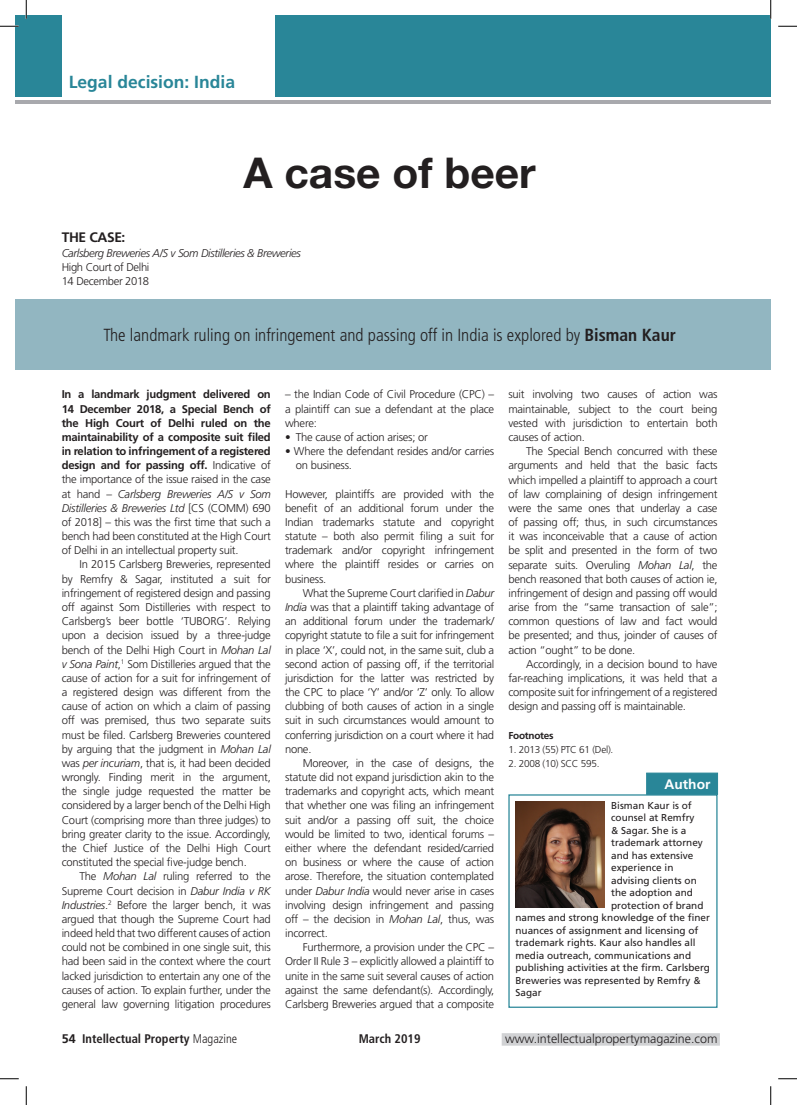
<style>
.page{position:relative;width:797px;height:1105px;background:#fff}
.page>*{position:absolute;margin:0;border:0;box-sizing:border-box;transform-origin:0 0}
.t1{font:700 42.5px "Helvetica Neue LT Std";color:#231f20}
.t2{font:300 condensed 17.5px "Frutiger LT Std";color:#231f20}
.t3{font:700 17.5px "Frutiger LT Std";color:#298698}
.t4{font:700 13.75px "Frutiger LT Std";letter-spacing:-.025em;color:#231f20}
.t5{font:700 13.75px "Frutiger LT Std";color:#fff}
.t6{font:700 condensed 12.5px "Frutiger LT Std";color:#231f20}
.t7{font:300 12.5px "Frutiger LT Std";color:#231f20}
.t8{font:300 11.25px/14.1px "Frutiger LT Std";letter-spacing:-.02em;color:#231f20;text-align:justify}
.t9{font:700 11.25px/14.1px "Frutiger LT Std";letter-spacing:-.02em;color:#231f20;text-align:justify}
.t10{font:italic 300 11.25px "Frutiger LT Std";letter-spacing:-.03em;color:#231f20}
.t11{font:10px "Frutiger LT Std";color:#231f20}
.t12{font:300 10px "Frutiger LT Std";letter-spacing:-.025em;color:#231f20}
.t13{font:700 10px "Frutiger LT Std";letter-spacing:-.025em;color:#231f20}
.s1{font-weight:700}
.s2{font-weight:300}
.s3{font-weight:300;font-style:italic}
.s4{font-style:italic}
.s5{font-stretch:normal}
</style>
<div class="page">
<div style="left:501px;top:1033px;width:219px;height:13px;background:#d1d2d4"></div>
<div style="left:16px;top:299px;width:754px;height:71px;background:#92b6c1"></div>
<div style="left:16px;top:16px;width:754px;height:81px;background:#298698"></div>
<div style="left:62px;top:16px;width:212px;height:83px;background:#fff"></div>
<hr style="left:16px;top:101px;width:754px;height:3px;background:#a8a9ad">
<div style="left:508px;top:794px;width:209px;height:214px;border:1px solid #298698"></div>
<div style="left:646px;top:773px;width:71px;height:21px;background:#298698"></div>
<img style="left:515px;top:801px;width:89px;height:107px">
<svg style="left:0;top:25px;width:19px;height:2px"></svg>
<svg style="left:778px;top:25px;width:19px;height:2px"></svg>
<svg style="left:0;top:1078px;width:19px;height:1px"></svg>
<svg style="left:778px;top:1078px;width:19px;height:1px"></svg>
<svg style="left:25px;top:0;width:2px;height:19px"></svg>
<svg style="left:25px;top:1086px;width:2px;height:19px"></svg>
<svg style="left:770px;top:0;width:1px;height:19px"></svg>
<svg style="left:770px;top:1086px;width:1px;height:19px"></svg>
<h2 class="t3" style="left:69px;top:71px;width:168px">Legal decision: India</h2>
<h1 class="t1" style="left:243px;top:146px;width:293px">A case of beer</h1>
<p class="t4" style="left:62px;top:230px;width:65px">THE CASE:</p>
<p class="t10" style="left:62px;top:246px;width:240px">Carlsberg Breweries A/S v Som Distilleries &amp; Breweries</p>
<p class="t8" style="left:62px;top:260px;width:89px">High Court of Delhi<br>14 December 2018</p>
<h2 class="t2" style="left:103px;top:325px;width:574px">The landmark ruling on infringement and passing off in India is explored by <span class="s1">Bisman Kaur</span></h2>
<p class="t9" style="left:62px;top:387px;width:211px">In a landmark judgment delivered on 14 December 2018, a Special Bench of the High Court of Delhi ruled on the maintainability of a composite suit filed in relation to infringement of a registered design and for passing off. <span class="s2">Indicative of the importance of the issue raised in the case at hand –</span> <span class="s3">Carlsberg Breweries A/S v Som Distilleries &amp; Breweries Ltd</span> <span class="s2">[CS (COMM) 690 of 2018] – this was the first time that such a bench had been constituted at the High Court of Delhi in an intellectual property suit.</span></p>
<p class="t8" style="left:62px;top:558px;width:211px;text-indent:18px">In 2015 Carlsberg Breweries, represented by Remfry &amp; Sagar, instituted a suit for infringement of registered design and passing off against Som Distilleries with respect to Carlsberg’s beer bottle ‘TUBORG’. Relying upon a decision issued by a three-judge bench of the Delhi High Court in <span class="s4">Mohan Lal v Sona Paint</span>,<sup>1</sup> Som Distilleries argued that the cause of action for a suit for infringement of a registered design was different from the cause of action on which a claim of passing off was premised, thus two separate suits must be filed. Carlsberg Breweries countered by arguing that the judgment in <span class="s4">Mohan Lal </span>was <span class="s4">per incuriam</span>, that is, it had been decided wrongly. Finding merit in the argument, the single judge requested the matter be considered by a larger bench of the Delhi High Court (comprising more than three judges) to bring greater clarity to the issue. Accordingly, the Chief Justice of the Delhi High Court constituted the special five-judge bench.</p>
<p class="t8" style="left:62px;top:869px;width:211px;text-indent:18px">The <span class="s4">Mohan Lal</span> ruling referred to the Supreme Court decision in <span class="s4">Dabur India v RK Industries</span>.<sup>2</sup> Before the larger bench, it was argued that though the Supreme Court had indeed held that two different causes of action could not be combined in one single suit, this had been said in the context where the court lacked jurisdiction to entertain any one of the causes of action. To explain further, under the general law governing litigation procedures</p>
<p class="t8" style="left:285px;top:388px;width:211px">– the Indian Code of Civil Procedure (CPC) – a plaintiff can sue a defendant at the place where:</p>
<p class="t8" style="left:285px;top:430px;width:144px">• The cause of action arises; or</p>
<p class="t8" style="left:296px;top:444px;width:200px;text-indent:-11px">• Where the defendant resides and/or carries on business.</p>
<p class="t8" style="left:285px;top:487px;width:211px">However, plaintiffs are provided with the benefit of an additional forum under the Indian trademarks statute and copyright statute – both also permit filing a suit for trademark and/or copyright infringement where the plaintiff resides or carries on business.</p>
<p class="t8" style="left:285px;top:586px;width:211px;text-indent:18px">What the Supreme Court clarified in <span class="s4">Dabur India</span> was that a plaintiff taking advantage of an additional forum under the trademark/ copyright statute to file a suit for infringement in place ‘X’, could not, in the same suit, club a second action of passing off, if the territorial jurisdiction for the latter was restricted by the CPC to place ‘Y’ and/or ‘Z’ only. To allow clubbing of both causes of action in a single suit in such circumstances would amount to conferring jurisdiction on a court where it had none.</p>
<p class="t8" style="left:285px;top:756px;width:211px;text-indent:18px">Moreover, in the case of designs, the statute did not expand jurisdiction akin to the trademarks and copyright acts, which meant that whether one was filing an infringement suit and/or a passing off suit, the choice would be limited to two, identical forums – either where the defendant resided/carried on business or where the cause of action arose. Therefore, the situation contemplated under <span class="s4">Dabur India</span> would never arise in cases involving design infringement and passing off – the decision in <span class="s4">Mohan Lal</span>, thus, was incorrect.</p>
<p class="t8" style="left:285px;top:940px;width:211px;text-indent:18px">Furthermore, a provision under the CPC – Order II Rule 3 – explicitly allowed a plaintiff to unite in the same suit several causes of action against the same defendant(s). Accordingly, Carlsberg Breweries argued that a composite</p>
<p class="t8" style="left:508px;top:388px;width:211px">suit involving two causes of action was maintainable, subject to the court being vested with jurisdiction to entertain both causes of action.</p>
<p class="t8" style="left:508px;top:444px;width:211px;text-indent:18px">The Special Bench concurred with these arguments and held that the basic facts which impelled a plaintiff to approach a court of law complaining of design infringement were the same ones that underlay a case of passing off; thus, in such circumstances it was inconceivable that a cause of action be split and presented in the form of two separate suits. Overuling <span class="s4">Mohan Lal</span>, the bench reasoned that both causes of action ie, infringement of design and passing off would arise from the “same transaction of sale”; common questions of law and fact would be presented; and thus, joinder of causes of action “ought” to be done.</p>
<p class="t8" style="left:508px;top:657px;width:211px;text-indent:18px">Accordingly, in a decision bound to have far-reaching implications, it was held that a composite suit for infringement of a registered design and passing off is maintainable.</p>
<p class="t13" style="left:508px;top:729px;width:47px">Footnotes</p>
<p class="t12" style="left:508px;top:744px;width:106px">1. 2013 (55) PTC 61 (Del).</p>
<p class="t12" style="left:508px;top:758px;width:93px">2. 2008 (10) SCC 595.</p>
<p class="t5" style="left:664px;top:776px;width:47px">Author</p>
<p class="t11" style="left:611px;top:799px;width:82px">Bisman Kaur is of</p>
<p class="t11" style="left:611px;top:812px;width:85px">counsel at Remfry</p>
<p class="t11" style="left:611px;top:824px;width:77px">&amp; Sagar. She is a</p>
<p class="t11" style="left:611px;top:837px;width:93px">trademark attorney</p>
<p class="t11" style="left:611px;top:849px;width:84px">and has extensive</p>
<p class="t11" style="left:611px;top:862px;width:64px">experience in</p>
<p class="t11" style="left:611px;top:874px;width:87px">advising clients on</p>
<p class="t11" style="left:611px;top:887px;width:83px">the adoption and</p>
<p class="t11" style="left:611px;top:899px;width:94px">protection of brand</p>
<p class="t11" style="left:515px;top:912px;width:196px">names and strong knowledge of the finer</p>
<p class="t11" style="left:515px;top:924px;width:184px">nuances of assignment and licensing of</p>
<p class="t11" style="left:515px;top:937px;width:182px">trademark rights. Kaur also handles all</p>
<p class="t11" style="left:515px;top:949px;width:177px">media outreach, communications and</p>
<p class="t11" style="left:515px;top:962px;width:196px">publishing activities at the firm. Carlsberg</p>
<p class="t11" style="left:515px;top:974px;width:187px">Breweries was represented by Remfry &amp;</p>
<p class="t11" style="left:515px;top:987px;width:28px">Sagar</p>
<p class="t6" style="left:62px;top:1031px;width:177px"><span class="s5">54</span> Intellectual Property <span class="s2">Magazine</span></p>
<p class="t6" style="left:359px;top:1031px;width:63px">March 2019</p>
<p class="t7" style="left:505px;top:1032px;width:214px">www.intellectualpropertymagazine.com</p>
</div>
